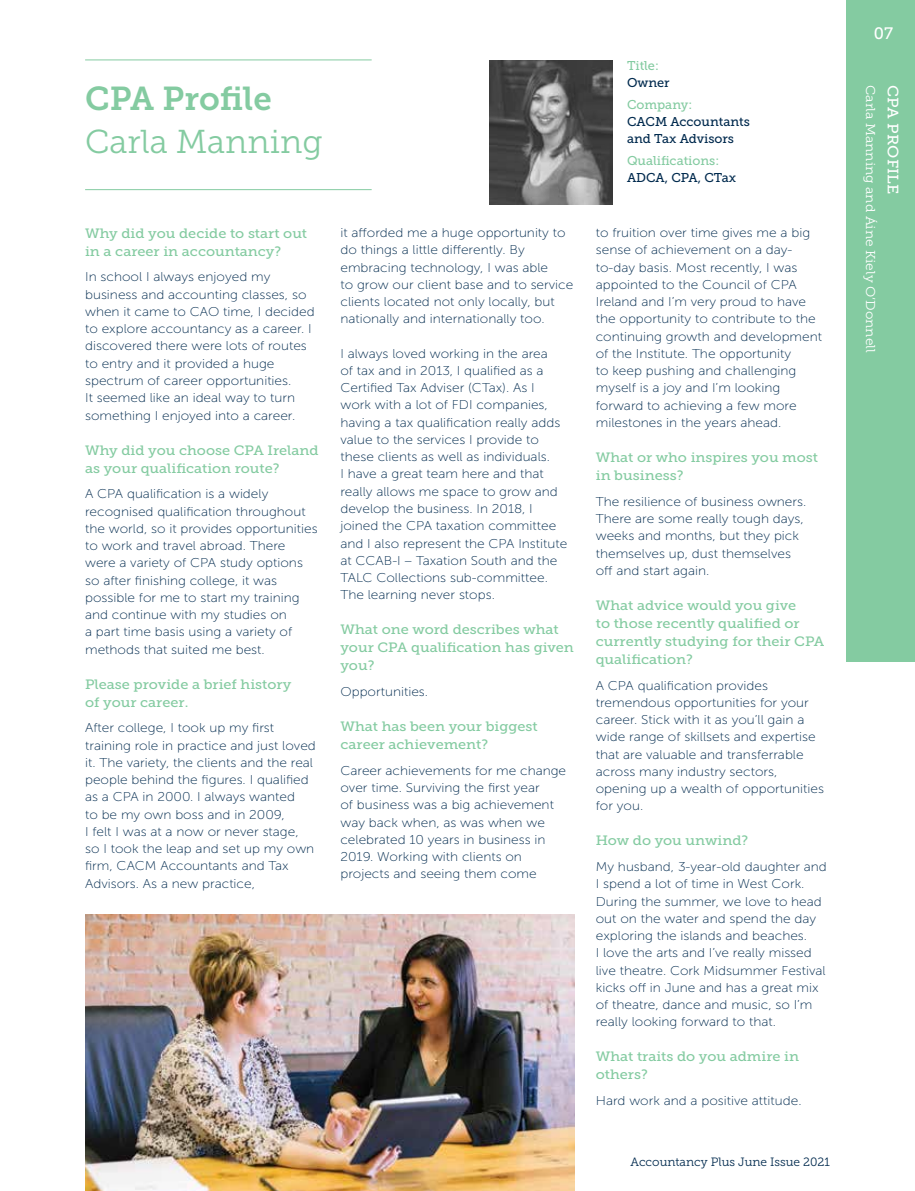
<style>
.page{position:relative;width:915px;height:1191px;background:#fff}
.page>*{position:absolute;margin:0;border:0;box-sizing:border-box;transform-origin:0 0}
.t1{font:33px "Museo Slab 300";color:#84cba1}
.t2{font:33px "Museo Slab 700";color:#84cba1}
.t3{font:16.5px "Museo Slab 500";color:#fff}
.t4{font:15px "Museo Slab 500";letter-spacing:.01em;color:#fff;scale:1.07 1}
.t5{font:13.5px/18px "Museo Slab 500";color:#84cba1;scale:1.07 1}
.t6{font:12.75px/17.2px "Museo Sans 100";color:#002a4e;scale:1.07 1}
.t7{font:12.75px/17.2px "Museo Slab 500";color:#002a4e}
.t8{font:12.75px "Museo Slab 300";color:#fff;scale:1.07 1}
.t9{font:12.75px "Museo Slab 500";color:#84cba1}
.t10{font:12px "Museo Slab 300";color:#002a4e}
</style>
<div class="page">
<div style="left:846px;top:0;width:68px;height:661px;background:#84cba1"></div>
<hr style="left:85px;top:60px;width:286px;height:1px;background:#84cba1">
<hr style="left:85px;top:189px;width:286px;height:1px;background:#84cba1">
<img style="left:489px;top:60px;width:123px;height:144px">
<img style="left:85px;top:914px;width:489px;height:277px">
<h1 class="t2" style="left:85px;top:80px;width:188px">CPA Profile</h1>
<h1 class="t1" style="left:85px;top:124px;width:239px">Carla Manning</h1>
<p class="t5" style="left:85px;top:224px;width:209px">Why did you decide to start out in a career in accountancy?</p>
<p class="t6" style="left:85px;top:269px;width:216px">In school I always enjoyed my business and accounting classes, so when it came to CAO time, I decided to explore accountancy as a career. I discovered there were lots of routes to entry and it provided a huge spectrum of career opportunities.<br>It seemed like an ideal way to turn something I enjoyed into a career.</p>
<p class="t5" style="left:85px;top:441px;width:220px">Why did you choose CPA Ireland as your qualification route?</p>
<p class="t6" style="left:85px;top:485px;width:219px">A CPA qualification is a widely recognised qualification throughout the world, so it provides opportunities to work and travel abroad. There were a variety of CPA study options so after finishing college, it was possible for me to start my training and continue with my studies on<br>a part time basis using a variety of methods that suited me best.</p>
<p class="t5" style="left:85px;top:675px;width:194px">Please provide a brief history of your career.</p>
<p class="t6" style="left:85px;top:719px;width:217px">After college, I took up my first training role in practice and just loved it. The variety, the clients and the real people behind the figures. I qualified as a CPA in 2000. I always wanted<br>to be my own boss and in 2009,<br>I felt I was at a now or never stage, so I took the leap and set up my own firm, CACM Accountants and Tax Advisors. As a new practice,</p>
<p class="t6" style="left:340px;top:224px;width:219px">it afforded me a huge opportunity to do things a little differently. By embracing technology, I was able<br>to grow our client base and to service clients located not only locally, but nationally and internationally too.</p>
<p class="t6" style="left:340px;top:345px;width:213px">I always loved working in the area<br>of tax and in 2013, I qualified as a Certified Tax Adviser (CTax). As I work with a lot of FDI companies, having a tax qualification really adds value to the services I provide to these clients as well as individuals.<br>I have a great team here and that really allows me space to grow and develop the business. In 2018, I joined the CPA taxation committee and I also represent the CPA Institute at CCAB-I – Taxation South and the TALC Collections sub-committee.<br>The learning never stops.</p>
<p class="t5" style="left:340px;top:620px;width:220px">What one word describes what your CPA qualification has given you?</p>
<p class="t6" style="left:340px;top:683px;width:83px">Opportunities.</p>
<p class="t5" style="left:340px;top:717px;width:186px">What has been your biggest career achievement?</p>
<p class="t6" style="left:340px;top:762px;width:212px">Career achievements for me change over time. Surviving the first year<br>of business was a big achievement way back when, as was when we celebrated 10 years in business in<br>2019. Working with clients on projects and seeing them come</p>
<p class="t9" style="left:626px;top:58px;width:33px">Title:</p>
<p class="t7" style="left:626px;top:74px;width:44px">Owner</p>
<p class="t9" style="left:626px;top:97px;width:67px">Company:</p>
<p class="t7" style="left:626px;top:113px;width:124px">CACM Accountants and Tax Advisors</p>
<p class="t9" style="left:626px;top:153px;width:94px">Qualifications:</p>
<p class="t7" style="left:626px;top:169px;width:111px">ADCA, CPA, CTax</p>
<p class="t6" style="left:595px;top:224px;width:213px">to fruition over time gives me a big sense of achievement on a day&shy;to-day basis. Most recently, I was appointed to the Council of CPA<br>Ireland and I’m very proud to have the opportunity to contribute to the continuing growth and development of the Institute. The opportunity<br>to keep pushing and challenging myself is a joy and I’m looking forward to achieving a few more milestones in the years ahead.</p>
<p class="t5" style="left:595px;top:448px;width:209px">What or who inspires you most in business?</p>
<p class="t6" style="left:595px;top:493px;width:198px">The resilience of business owners.<br>There are some really tough days, weeks and months, but they pick themselves up, dust themselves off and start again.</p>
<p class="t5" style="left:595px;top:596px;width:215px">What advice would you give<br>to those recently qualified or currently studying for their CPA qualification?</p>
<p class="t6" style="left:595px;top:676px;width:215px">A CPA qualification provides tremendous opportunities for your career. Stick with it as you’ll gain a wide range of skillsets and expertise that are valuable and transferrable across many industry sectors, opening up a wealth of opportunities for you.</p>
<p class="t5" style="left:595px;top:832px;width:144px">How do you unwind?</p>
<p class="t6" style="left:595px;top:858px;width:217px">My husband, 3-year-old daughter and I spend a lot of time in West Cork.<br>During the summer, we love to head out on the water and spend the day exploring the islands and beaches.<br>I love the arts and I’ve really missed live theatre. Cork Midsummer Festival kicks off in June and has a great mix of theatre, dance and music, so I’m really looking forward to that.</p>
<p class="t5" style="left:595px;top:1048px;width:191px">What traits do you admire in others?</p>
<p class="t6" style="left:595px;top:1092px;width:194px">Hard work and a positive attitude.</p>
<p class="t10" style="left:630px;top:1155px;width:201px">Accountancy Plus June Issue 2021</p>
<p class="t3" style="left:873px;top:24px;width:21px">07</p>
<p class="t8" style="left:877px;top:85px;width:251px;rotate:90deg">Carla Manning and Áine Kiely O’Donnell</p>
<p class="t4" style="left:901px;top:85px;width:104px;rotate:90deg">CPA PROFILE</p>
</div>
